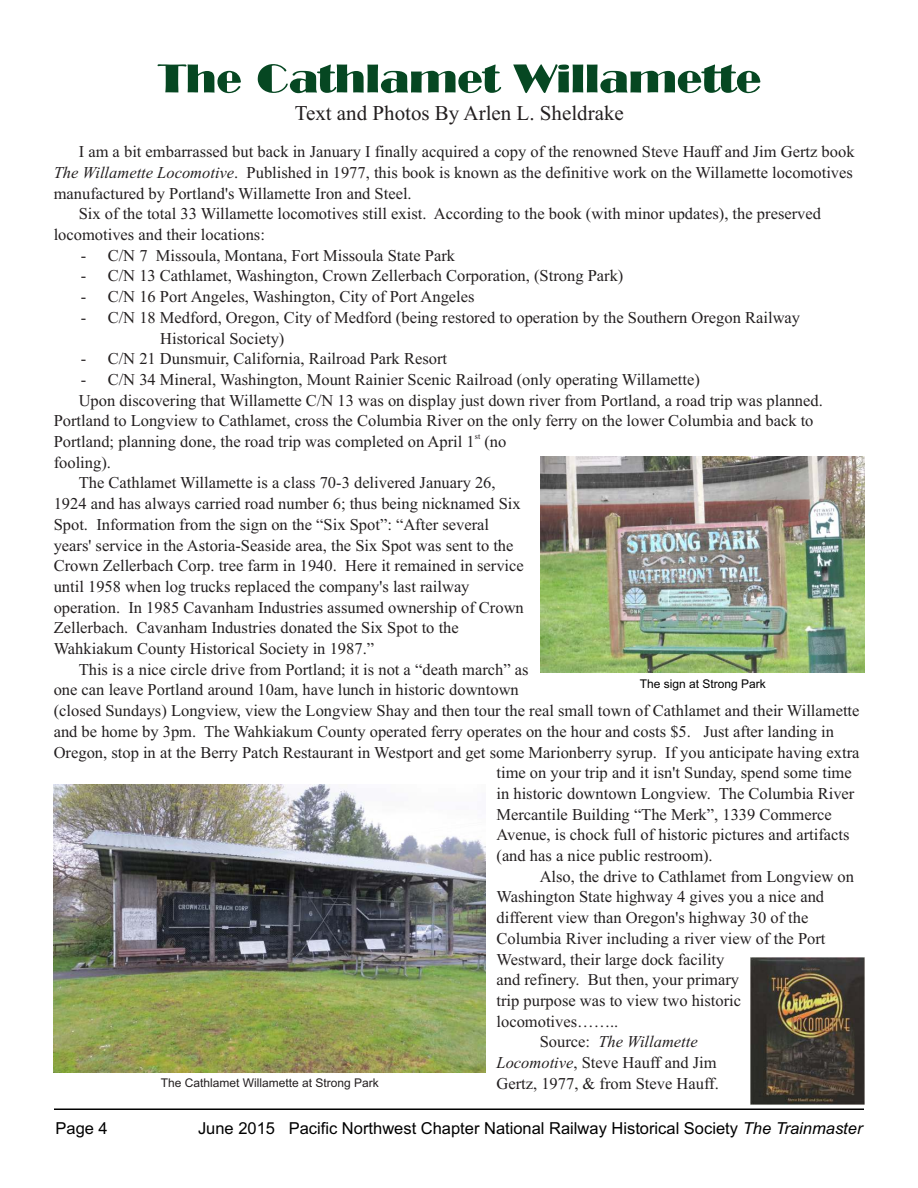
<style>
.page{position:relative;width:918px;height:1188px;background:#fff}
.page>*{position:absolute;margin:0;border:0;box-sizing:border-box;transform-origin:0 0}
.t1{font:38.7px "B821 Deco";color:#064722;scale:1.3 1}
.t2{font:21px "Times New Roman";color:#231f20}
.t3{font:16.5px/20.7px "Times New Roman";color:#231f20}
.t4{font:16.5px "Arial";color:#000}
.t5{font:italic 16.5px "Times New Roman";color:#231f20}
.t6{font:12px "Arial";color:#231f20}
.t7{font:12px "Arial";color:#000}
.t8{font:8.25px "Times New Roman";color:#231f20}
.s1{font-style:italic}
.s2{font-style:normal}
</style>
<div class="page">
<hr style="left:54px;top:1109px;width:810px;height:1px;background:#000">
<img style="left:54px;top:784px;width:432px;height:289px">
<img style="left:541px;top:456px;width:324px;height:216px">
<img style="left:751px;top:957px;width:114px;height:147px">
<h1 class="t1" style="left:158px;top:55px;width:465px">The Cathlamet Willamette</h1>
<p class="t2" style="left:295px;top:105px;width:331px">Text and Photos By Arlen L. Sheldrake</p>
<p class="t3" style="left:79px;top:143px;width:777px">I am a bit embarrassed but back in January I finally acquired a copy of the renowned Steve Hauff and Jim Gertz book</p>
<p class="t3" style="left:54px;top:164px;width:801px"><span class="s1">The Willamette Locomotive</span>. Published in 1977, this book is known as the definitive work on the Willamette locomotives</p>
<p class="t3" style="left:54px;top:184px;width:360px">manufactured by Portland's Willamette Iron and Steel.</p>
<p class="t3" style="left:79px;top:205px;width:744px">Six of the total 33 Willamette locomotives still exist. According to the book (with minor updates), the preserved</p>
<p class="t3" style="left:54px;top:226px;width:213px">locomotives and their locations:</p>
<p class="t3" style="left:81px;top:246px;width:376px">- C/N 7 Missoula, Montana, Fort Missoula State Park</p>
<p class="t3" style="left:81px;top:267px;width:544px">- C/N 13 Cathlamet, Washington, Crown Zellerbach Corporation, (Strong Park)</p>
<p class="t3" style="left:81px;top:288px;width:395px">- C/N 16 Port Angeles, Washington, City of Port Angeles</p>
<p class="t3" style="left:160px;top:309px;width:641px;text-indent:-80px">- C/N 18 Medford, Oregon, City of Medford (being restored to operation by the Southern Oregon Railway<br>Historical Society)</p>
<p class="t3" style="left:81px;top:350px;width:368px">- C/N 21 Dunsmuir, California, Railroad Park Resort</p>
<p class="t3" style="left:81px;top:371px;width:621px">- C/N 34 Mineral, Washington, Mount Rainier Scenic Railroad (only operating Willamette)</p>
<p class="t3" style="left:79px;top:391px;width:746px">Upon discovering that Willamette C/N 13 was on display just down river from Portland, a road trip was planned.</p>
<p class="t3" style="left:54px;top:412px;width:761px">Portland to Longview to Cathlamet, cross the Columbia River on the only ferry on the lower Columbia and back to</p>
<p class="t8" style="left:475px;top:433px;width:7px">st</p>
<p class="t3" style="left:54px;top:433px;width:454px">Portland; planning done, the road trip was completed on April 1 (no fooling).</p>
<p class="t3" style="left:54px;top:474px;width:472px;text-indent:25px">The Cathlamet Willamette is a class 70-3 delivered January 26, 1924 and has always carried road number 6; thus being nicknamed Six Spot. Information from the sign on the “Six Spot”: “After several years' service in the Astoria-Seaside area, the Six Spot was sent to the Crown Zellerbach Corp. tree farm in 1940. Here it remained in service until 1958 when log trucks replaced the company's last railway operation. In 1985 Cavanham Industries assumed ownership of Crown Zellerbach. Cavanham Industries donated the Six Spot to the Wahkiakum County Historical Society in 1987.”</p>
<p class="t3" style="left:79px;top:660px;width:452px">This is a nice circle drive from Portland; it is not a “death march” as</p>
<p class="t3" style="left:54px;top:681px;width:467px">one can leave Portland around 10am, have lunch in historic downtown</p>
<p class="t3" style="left:54px;top:702px;width:807px">(closed Sundays) Longview, view the Longview Shay and then tour the real small town of Cathlamet and their Willamette</p>
<p class="t3" style="left:54px;top:723px;width:782px">and be home by 3pm. The Wahkiakum County operated ferry operates on the hour and costs $5. Just after landing in</p>
<p class="t3" style="left:54px;top:743px;width:807px">Oregon, stop in at the Berry Patch Restaurant in Westport and get some Marionberry syrup. If you anticipate having extra</p>
<p class="t3" style="left:497px;top:764px;width:357px">time on your trip and it isn't Sunday, spend some time</p>
<p class="t3" style="left:497px;top:785px;width:359px">in historic downtown Longview. The Columbia River</p>
<p class="t3" style="left:497px;top:805px;width:337px">Mercantile Building “The Merk”, 1339 Commerce</p>
<p class="t3" style="left:497px;top:826px;width:355px">Avenue, is chock full of historic pictures and artifacts</p>
<p class="t3" style="left:497px;top:847px;width:218px">(and has a nice public restroom).</p>
<p class="t3" style="left:540px;top:867px;width:316px">Also, the drive to Cathlamet from Longview on</p>
<p class="t3" style="left:497px;top:888px;width:329px">Washington State highway 4 gives you a nice and</p>
<p class="t3" style="left:497px;top:909px;width:313px">different view than Oregon's highway 30 of the</p>
<p class="t3" style="left:497px;top:930px;width:331px">Columbia River including a river view of the Port</p>
<p class="t3" style="left:497px;top:950px;width:229px">Westward, their large dock facility</p>
<p class="t3" style="left:497px;top:971px;width:244px">and refinery. But then, your primary</p>
<p class="t3" style="left:497px;top:992px;width:246px">trip purpose was to view two historic</p>
<p class="t3" style="left:497px;top:1012px;width:123px">locomotives……..</p>
<p class="t5" style="left:540px;top:1036px;width:160px"><span class="s2">Source:</span> The Willamette</p>
<p class="t3" style="left:497px;top:1054px;width:222px"><span class="s1">Locomotive</span>, Steve Hauff and Jim</p>
<p class="t3" style="left:497px;top:1074px;width:224px">Gertz, 1977, &amp; from Steve Hauff.</p>
<p class="t7" style="left:640px;top:679px;width:128px">The sign at Strong Park</p>
<p class="t6" style="left:161px;top:1078px;width:220px">The Cathlamet Willamette at Strong Park</p>
<p class="t4" style="left:56px;top:1122px;width:54px">Page 4</p>
<p class="t4" style="left:198px;top:1122px;width:666px">June 2015 Pacific Northwest Chapter National Railway Historical Society <span class="s1">The Trainmaster</span></p>
</div>
